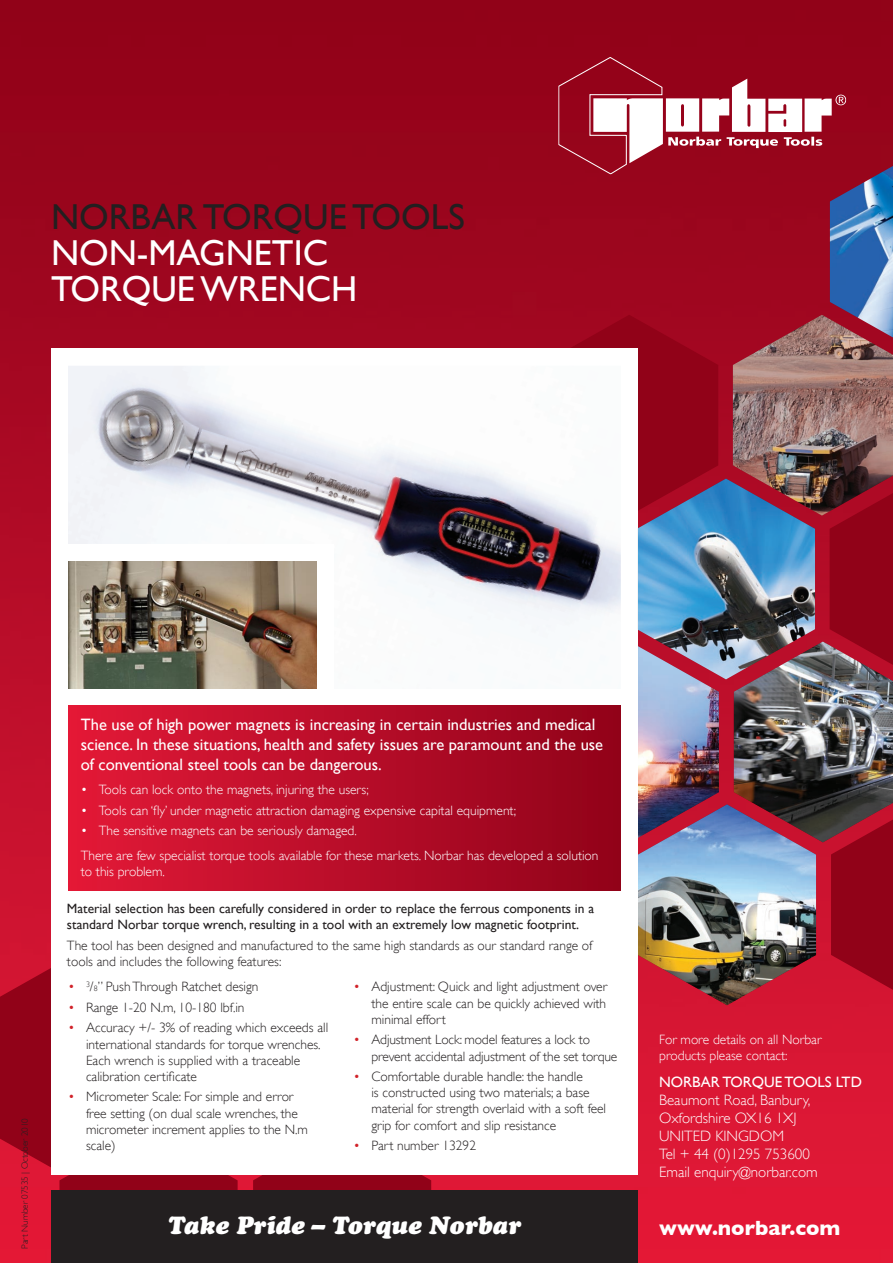
<style>
.page{position:relative;width:893px;height:1263px;background:#fff}
.page>*{position:absolute;margin:0;border:0;box-sizing:border-box;transform-origin:0 0}
.t1{font:36px/36px "Gill Sans";color:#fff}
.t2{font:36px "Gill Sans";color:#231f20}
.t3{font:italic 24.75px "Cooper Black Std";color:#fff}
.t4{font:700 21px "Gill Sans";color:#fff}
.t5{font:16.5px/19.8px "Gill Sans";color:#fff}
.t6{font:300 15px/18px "Gill Sans";color:#fff}
.t7{font:15px "Gill Sans";color:#fff}
.t8{font:300 13.5px/16.2px "Gill Sans";color:#231f20}
.t9{font:300 13.5px/16.2px "Gill Sans";color:#fff}
.t10{font:13.5px/16.2px "Gill Sans";color:#231f20}
.t11{font:300 9px "Gill Sans";color:#231f20}
.s1{color:#d1232a}
.s2{font-size:7.8px}
</style>
<div class="page">
<div style="left:0;top:0;width:893px;height:57px;background:#920218"></div>
<img style="left:0;top:57px;width:893px;height:1206px">
<div style="left:51px;top:349px;width:587px;height:826px;background:#fff"></div>
<hr style="left:637px;top:528px;width:1px;height:102px;background:#f5f5f6">
<img style="left:68px;top:366px;width:553px;height:266px">
<div style="left:51px;top:1191px;width:587px;height:72px;background:#231f20"></div>
<div style="left:68px;top:706px;width:553px;height:185px;background:linear-gradient(to right,#e31938,#90021a)"></div>
<div style="left:68px;top:544px;width:266px;height:145px;background:#fff"></div>
<img style="left:68px;top:561px;width:249px;height:128px">
<h1 class="t2" style="left:51px;top:196px;width:415px">NORBAR TORQUE TOOLS</h1>
<h1 class="t1" style="left:51px;top:234px;width:308px">NON-MAGNETIC<br>TORQUE WRENCH</h1>
<p class="t11" style="left:20px;top:1249px;width:132px;rotate:-90deg">Part Number 07535 | October 2010</p>
<p class="t5" style="left:81px;top:714px;width:524px">The use of high power magnets is increasing in certain industries and medical science. In these situations, health and safety issues are paramount and the use of conventional steel tools can be dangerous.</p>
<p class="t9" style="left:81px;top:782px;width:289px">• Tools can lock onto the magnets, injuring the users;</p>
<p class="t9" style="left:81px;top:802px;width:437px">• Tools can ‘fly’ under magnetic attraction damaging expensive capital equipment;</p>
<p class="t9" style="left:81px;top:818px;width:519px;line-height:24.8px">• The sensitive magnets can be seriously damaged.<br>There are few specialist torque tools available for these markets. Norbar has developed a solution</p>
<p class="t9" style="left:81px;top:863px;width:86px">to this problem.</p>
<p class="t10" style="left:67px;top:900px;width:529px">Material selection has been carefully considered in order to replace the ferrous components in a standard Norbar torque wrench, resulting in a tool with an extremely low magnetic footprint.</p>
<p class="t8" style="left:67px;top:937px;width:527px">The tool has been designed and manufactured to the same high standards as our standard range of tools and includes the following features:</p>
<p class="t8" style="left:68px;top:979px;width:192px"><span class="s1">•</span> <sup>3</sup>/<span class="s2">8</span>” Push Through Ratchet design</p>
<p class="t8" style="left:68px;top:999px;width:178px"><span class="s1">•</span> Range 1-20 N.m, 10-180 lbf.in</p>
<p class="t8" style="left:86px;top:1020px;width:244px;text-indent:-18px"><span class="s1">•</span> Accuracy +/- 3% of reading which exceeds all international standards for torque wrenches.<br>Each wrench is supplied with a traceable calibration certificate</p>
<p class="t8" style="left:86px;top:1089px;width:223px;text-indent:-18px"><span class="s1">•</span> Micrometer Scale: For simple and error free setting (on dual scale wrenches, the micrometer increment applies to the N.m scale)</p>
<p class="t8" style="left:371px;top:979px;width:237px;text-align:justify;text-indent:-18px"><span class="s1">•</span> Adjustment: Quick and light adjustment over the entire scale can be quickly achieved with minimal effort</p>
<p class="t8" style="left:371px;top:1032px;width:247px;text-indent:-18px"><span class="s1">•</span> Adjustment Lock: model features a lock to prevent accidental adjustment of the set torque</p>
<p class="t8" style="left:371px;top:1068px;width:236px;text-indent:-18px"><span class="s1">•</span> Comfortable durable handle: the handle<br>is constructed using two materials; a base material for strength overlaid with a soft feel grip for comfort and slip resistance</p>
<p class="t8" style="left:353px;top:1137px;width:124px"><span class="s1">•</span> Part number 13292</p>
<h2 class="t3" style="left:168px;top:1209px;width:355px">Take Pride – Torque Norbar</h2>
<p class="t9" style="left:659px;top:1031px;width:164px">For more details on all Norbar products please contact:</p>
<p class="t7" style="left:659px;top:1073px;width:204px">NORBAR TORQUE TOOLS LTD</p>
<p class="t6" style="left:659px;top:1091px;width:160px">Beaumont Road, Banbury,<br>Oxfordshire OX16 1XJ<br>UNITED KINGDOM<br>Tel + 44 (0)1295 753600<br>Email enquiry@norbar.com</p>
<h3 class="t4" style="left:659px;top:1215px;width:183px">www.norbar.com</h3>
</div>
